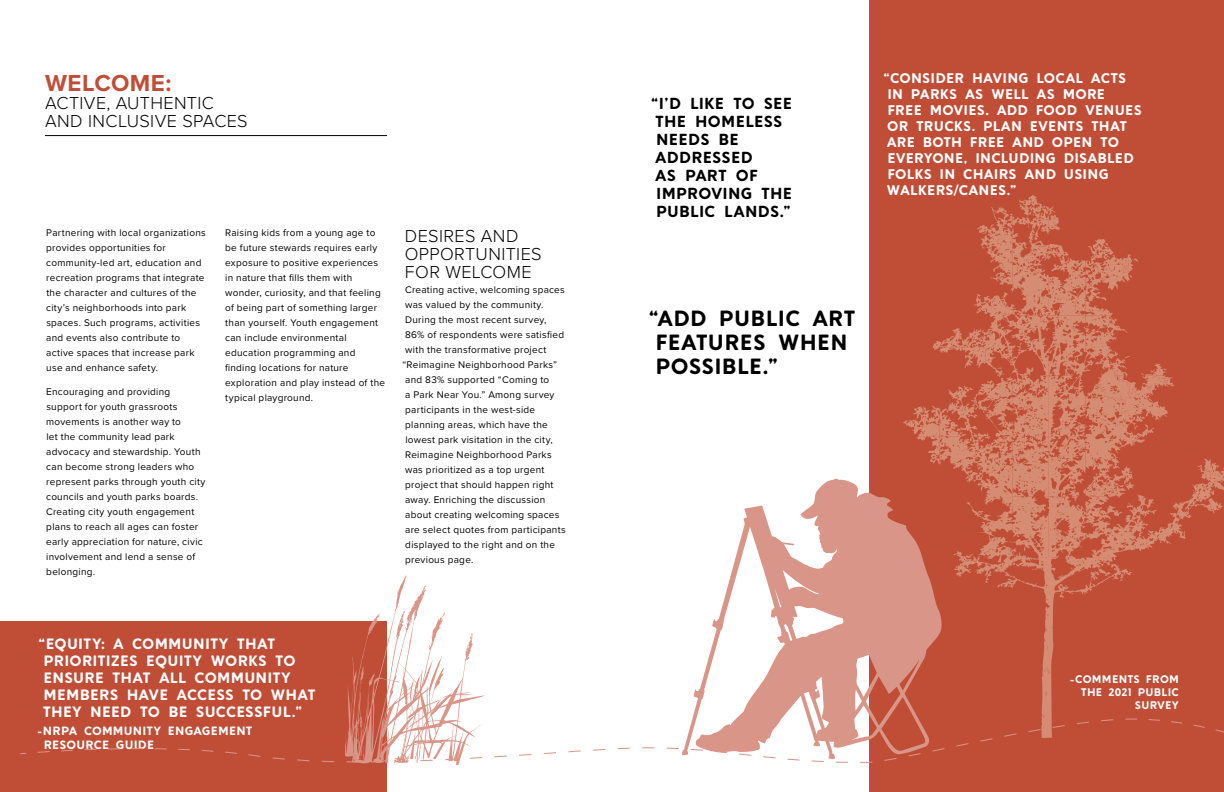
<style>
.page{position:relative;width:1224px;height:792px;background:#fff}
.page>*{position:absolute;margin:0;border:0;box-sizing:border-box;transform-origin:0 0}
.t1{font:700 24px "Proxima Nova";letter-spacing:.02em;color:#c04e37}
.t2{font:22px/24px "S&S Grey Hood Two";letter-spacing:.01em;color:#000}
.t3{font:300 18px/18px "Proxima Nova";letter-spacing:.02em;color:#000}
.t4{font:16px/18px "S&S Grey Hood Two";letter-spacing:.015em;color:#000}
.t5{font:15px/17px "S&S Grey Hood Two";letter-spacing:.015em;color:#fff}
.t6{font:14px/16px "S&S Grey Hood Two";letter-spacing:.015em;color:#fff}
.t7{font:12px/14px "S&S Grey Hood Two";letter-spacing:.02em;color:#fff}
.t8{font:11px/13px "S&S Grey Hood Two";letter-spacing:.02em;color:#fff;text-align:right}
.t9{font:10px/15px "Proxima Nova";letter-spacing:.025em;color:#000}
</style>
<div class="page">
<hr style="left:45px;top:135px;width:342px;height:1px;background:#000">
<div style="left:0;top:621px;width:387px;height:171px;background:#c04e37"></div>
<div style="left:869px;top:0;width:355px;height:792px;background:#c04e37"></div>
<svg style="left:692px;top:479px;width:249px;height:239px;fill:#d99587"></svg>
<svg style="left:1041px;top:631px;width:13px;height:84px"></svg>
<svg style="left:1043px;top:681px;width:4px;height:15px"></svg>
<svg style="left:1045px;top:645px;width:3px;height:5px"></svg>
<svg style="left:1043px;top:668px;width:7px;height:6px"></svg>
<svg style="left:903px;top:195px;width:321px;height:436px"></svg>
<svg style="left:347px;top:575px;width:138px;height:190px"></svg>
<svg style="left:883px;top:715px;width:169px;height:3px"></svg>
<svg style="left:20px;top:718px;width:1204px;height:45px"></svg>
<h1 class="t1" style="left:45px;top:65px;width:128px">WELCOME:</h1>
<h3 class="t3" style="left:45px;top:93px;width:204px">ACTIVE, AUTHENTIC<br>AND INCLUSIVE SPACES</h3>
<h3 class="t4" style="left:651px;top:94px;width:143px">“I’D LIKE TO SEE<br>THE HOMELESS<br>NEEDS BE<br>ADDRESSED<br>AS PART OF<br>IMPROVING THE<br>PUBLIC LANDS.”</h3>
<p class="t9" style="left:46px;top:225px;width:161px">Partnering with local organizations provides opportunities for community-led art, education and recreation programs that integrate the character and cultures of the city’s neighborhoods into park spaces. Such programs, activities and events also contribute to active spaces that increase park use and enhance safety.</p>
<p class="t9" style="left:46px;top:384px;width:161px">Encouraging and providing support for youth grassroots movements is another way to<br>let the community lead park advocacy and stewardship. Youth can become strong leaders who represent parks through youth city councils and youth parks boards.<br>Creating city youth engagement plans to reach all ages can foster early appreciation for nature, civic involvement and lend a sense of belonging.</p>
<p class="t9" style="left:225px;top:225px;width:162px">Raising kids from a young age to be future stewards requires early exposure to positive experiences in nature that fills them with wonder, curiosity, and that feeling of being part of something larger than yourself. Youth engagement can include environmental education programming and finding locations for nature exploration and play instead of the typical playground.</p>
<h3 class="t3" style="left:405px;top:226px;width:138px">DESIRES AND<br>OPPORTUNITIES<br>FOR WELCOME</h3>
<p class="t9" style="left:405px;top:282px;width:161px">Creating active, welcoming spaces</p>
<p class="t9" style="left:405px;top:297px;width:140px">was valued by the community.</p>
<p class="t9" style="left:405px;top:312px;width:143px">During the most recent survey,</p>
<p class="t9" style="left:405px;top:327px;width:160px">86% of respondents were satisfied</p>
<p class="t9" style="left:405px;top:342px;width:143px">with the transformative project</p>
<p class="t9" style="left:402px;top:357px;width:156px">“Reimagine Neighborhood Parks”</p>
<p class="t9" style="left:405px;top:372px;width:146px">and 83% supported “Coming to</p>
<p class="t9" style="left:405px;top:387px;width:151px">a Park Near You.” Among survey</p>
<p class="t9" style="left:405px;top:402px;width:132px">participants in the west-side</p>
<p class="t9" style="left:405px;top:417px;width:144px">planning areas, which have the</p>
<p class="t9" style="left:405px;top:432px;width:149px">lowest park visitation in the city,</p>
<p class="t9" style="left:405px;top:447px;width:148px">Reimagine Neighborhood Parks</p>
<p class="t9" style="left:405px;top:462px;width:141px">was prioritized as a top urgent</p>
<p class="t9" style="left:405px;top:477px;width:150px">project that should happen right</p>
<p class="t9" style="left:405px;top:492px;width:142px">away. Enriching the discussion</p>
<p class="t9" style="left:405px;top:507px;width:156px">about creating welcoming spaces</p>
<p class="t9" style="left:405px;top:522px;width:162px">are select quotes from participants</p>
<p class="t9" style="left:405px;top:537px;width:151px">displayed to the right and on the</p>
<p class="t9" style="left:405px;top:552px;width:70px">previous page.</p>
<h3 class="t5" style="left:39px;top:634px;width:279px">“EQUITY: A COMMUNITY THAT<br>PRIORITIZES EQUITY WORKS TO<br>ENSURE THAT ALL COMMUNITY<br>MEMBERS HAVE ACCESS TO WHAT<br>THEY NEED TO BE SUCCESSFUL.”</h3>
<p class="t7" style="left:44px;top:724px;width:210px;text-indent:-7px">-NRPA COMMUNITY ENGAGEMENT<br>RESOURCE GUIDE</p>
<h2 class="t2" style="left:655px;top:306px;width:202px;text-indent:-7px">“ADD PUBLIC ART<br>FEATURES WHEN<br>POSSIBLE.”</h2>
<h3 class="t6" style="left:884px;top:70px;width:260px">“CONSIDER HAVING LOCAL ACTS<br>IN PARKS AS WELL AS MORE<br>FREE MOVIES. ADD FOOD VENUES<br>OR TRUCKS. PLAN EVENTS THAT<br>ARE BOTH FREE AND OPEN TO<br>EVERYONE, INCLUDING DISABLED<br>FOLKS IN CHAIRS AND USING<br>WALKERS/CANES.”</h3>
<p class="t8" style="left:1070px;top:673px;width:111px">-COMMENTS FROM<br>THE 2021 PUBLIC<br>SURVEY</p>
</div>
